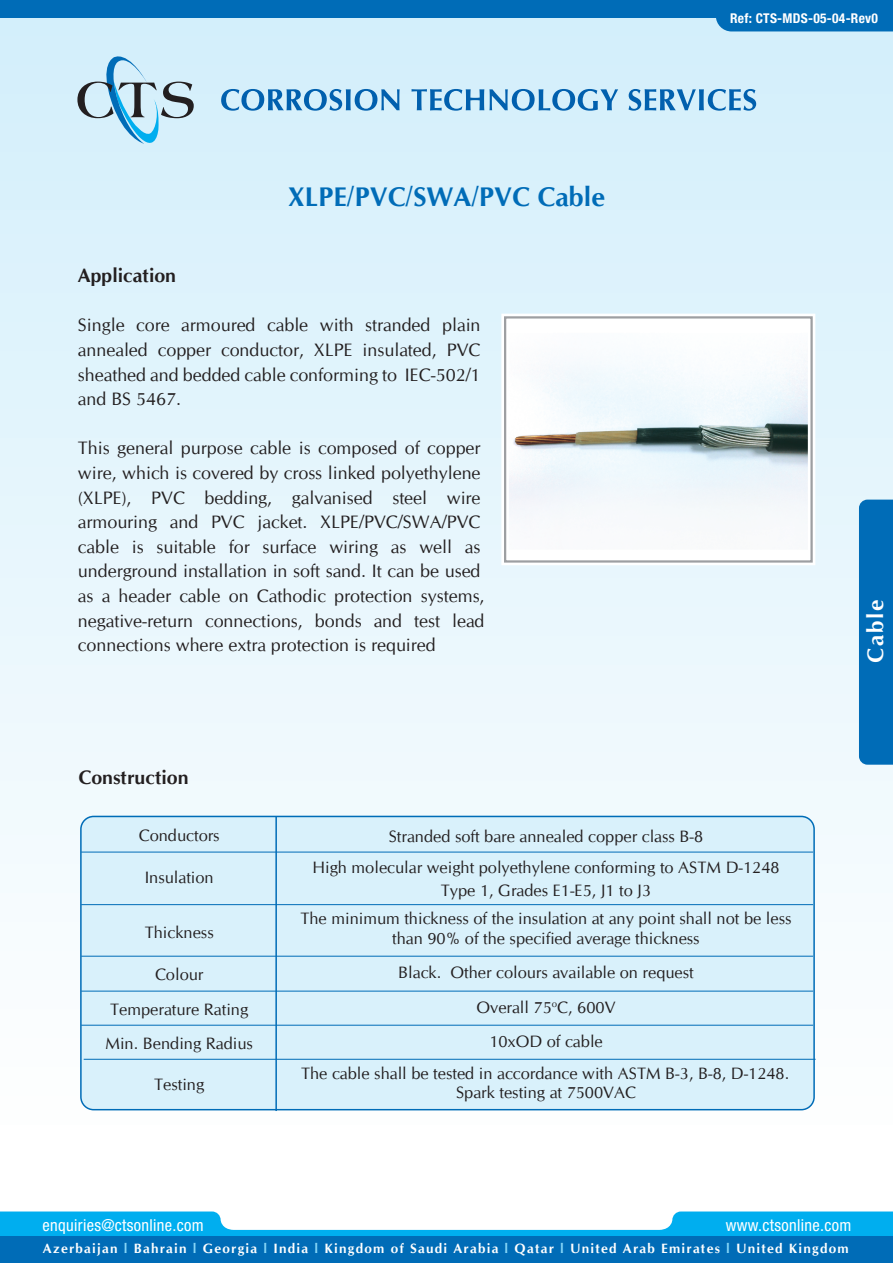
<style>
.page{position:relative;width:893px;height:1263px;background:#fff}
.page>*{position:absolute;margin:0;border:0;box-sizing:border-box;transform-origin:0 0}
.t1{font:700 27px "CG Omega";color:#006cb7}
.t2{font:700 22.5px "CG Omega";letter-spacing:.08em;color:#fff}
.t3{font:700 19.5px "CG Omega";color:#231f20}
.t4{font:18px/24.6px "CG Omega";color:#231f20;text-align:justify}
.t5{font:16.5px/34.5px "CG Omega";color:#231f20;text-align:center}
.t6{font:condensed 16.5px "Helvetica Neue";letter-spacing:.02em;color:#fff}
.t7{font:700 13.5px "CG Omega";letter-spacing:.09em;color:#fff}
.t8{font:700 condensed 13.5px "Helvetica Neue";letter-spacing:.02em;color:#fff}
.s1{color:#86d6f7}
</style>
<div class="page">
<div style="left:0;top:7px;width:893px;height:1249px;background:linear-gradient(to bottom,#d1eefa,#fff)"></div>
<svg style="left:77px;top:48px;width:117px;height:104px;background:#b5d5e4"></svg>
<svg style="left:221px;top:89px;width:179px;height:22px;background:#7fb5db"></svg>
<svg style="left:411px;top:89px;width:207px;height:22px;background:#89bcdf"></svg>
<svg style="left:628px;top:89px;width:128px;height:22px;background:#80b6dc"></svg>
<div style="left:0;top:0;width:893px;height:17px;background:#006cb7"></div>
<div style="left:716px;top:17px;width:177px;height:14px;background:#006cb7"></div>
<div style="left:859px;top:500px;width:34px;height:265px;background:#006cb7"></div>
<svg style="left:0;top:1211px;width:893px;height:25px"></svg>
<div style="left:0;top:1236px;width:893px;height:27px;background:#006cb7"></div>
<img style="left:510px;top:323px;width:296px;height:233px">
<div style="left:504px;top:316px;width:309px;height:247px;border:2px solid #9d9fa2"></div>
<div style="left:81px;top:816px;width:733px;height:293px;background:#d9f1fb;border-radius:13px"></div>
<div style="left:80px;top:816px;width:735px;height:294px;border:2px solid #006cb7;border-radius:13px"></div>
<hr style="left:81px;top:852px;width:732px;height:1px;background:#006cb7">
<hr style="left:81px;top:904px;width:732px;height:1px;background:#006cb7">
<hr style="left:81px;top:956px;width:732px;height:1px;background:#006cb7">
<hr style="left:81px;top:991px;width:732px;height:1px;background:#006cb7">
<hr style="left:81px;top:1025px;width:732px;height:1px;background:#006cb7">
<hr style="left:84px;top:1059px;width:732px;height:1px;background:#006cb7">
<hr style="left:275px;top:816px;width:2px;height:295px;background:#006cb7">
<h1 class="t1" style="left:288px;top:180px;width:318px">XLPE/PVC/SWA/PVC Cable</h1>
<p class="t3" style="left:78px;top:263px;width:100px">Application</p>
<p class="t4" style="left:78px;top:313px;width:404px">Single core armoured cable with stranded plain annealed copper conductor, XLPE insulated, PVC sheathed and bedded cable conforming to IEC-502/1 and BS 5467.</p>
<p class="t4" style="left:78px;top:436px;width:408px;text-align:left">This general purpose cable is composed of copper wire, which is covered by cross linked polyethylene (XLPE), PVC bedding, galvanised steel wire armouring and PVC jacket. XLPE/PVC/SWA/PVC cable is suitable for surface wiring as well as underground installation in soft sand. It can be used as a header cable on Cathodic protection systems, negative-return connections, bonds and test lead connections where extra protection is required</p>
<p class="t3" style="left:79px;top:765px;width:111px">Construction</p>
<p class="t8" style="left:730px;top:10px;width:149px">Ref: CTS-MDS-05-04-Rev0</p>
<p class="t2" style="left:861px;top:663px;width:65px;rotate:-90deg">Cable</p>
<p class="t5" style="left:139px;top:818px;width:82px">Conductors</p>
<p class="t5" style="left:145px;top:860px;width:71px">Insulation</p>
<p class="t5" style="left:145px;top:915px;width:71px">Thickness</p>
<p class="t5" style="left:105px;top:957px;width:149px">Colour<br>Temperature Rating<br>Min. Bending Radius</p>
<p class="t5" style="left:154px;top:1067px;width:52px">Testing</p>
<p class="t5" style="left:312px;top:821px;width:469px;line-height:31.5px">Stranded soft bare annealed copper class B-8<br>High molecular weight polyethylene conforming to ASTM D-1248</p>
<p class="t5" style="left:300px;top:876px;width:492px;line-height:28.5px">Type 1, Grades E1-E5, J1 to J3<br>The minimum thickness of the insulation at any point shall not be less</p>
<p class="t5" style="left:392px;top:921px;width:309px">than 90% of the specified average thickness<br>Black. Other colours available on request<br>Overall 75<sup>o</sup>C, 600V<br>10xOD of cable</p>
<p class="t5" style="left:301px;top:1064px;width:490px;line-height:19.5px">The cable shall be tested in accordance with ASTM B-3, B-8, D-1248.<br>Spark testing at 7500VAC</p>
<p class="t6" style="left:43px;top:1215px;width:163px">enquiries@ctsonline.com</p>
<p class="t6" style="left:726px;top:1215px;width:127px">www.ctsonline.com</p>
<p class="t7" style="left:43px;top:1240px;width:807px">Azerbaijan <span class="s1">l</span> Bahrain <span class="s1">l</span> Georgia <span class="s1">l</span> India <span class="s1">l</span> Kingdom of Saudi Arabia <span class="s1">l</span> Qatar <span class="s1">l</span> United Arab Emirates <span class="s1">l</span> United Kingdom</p>
</div>
